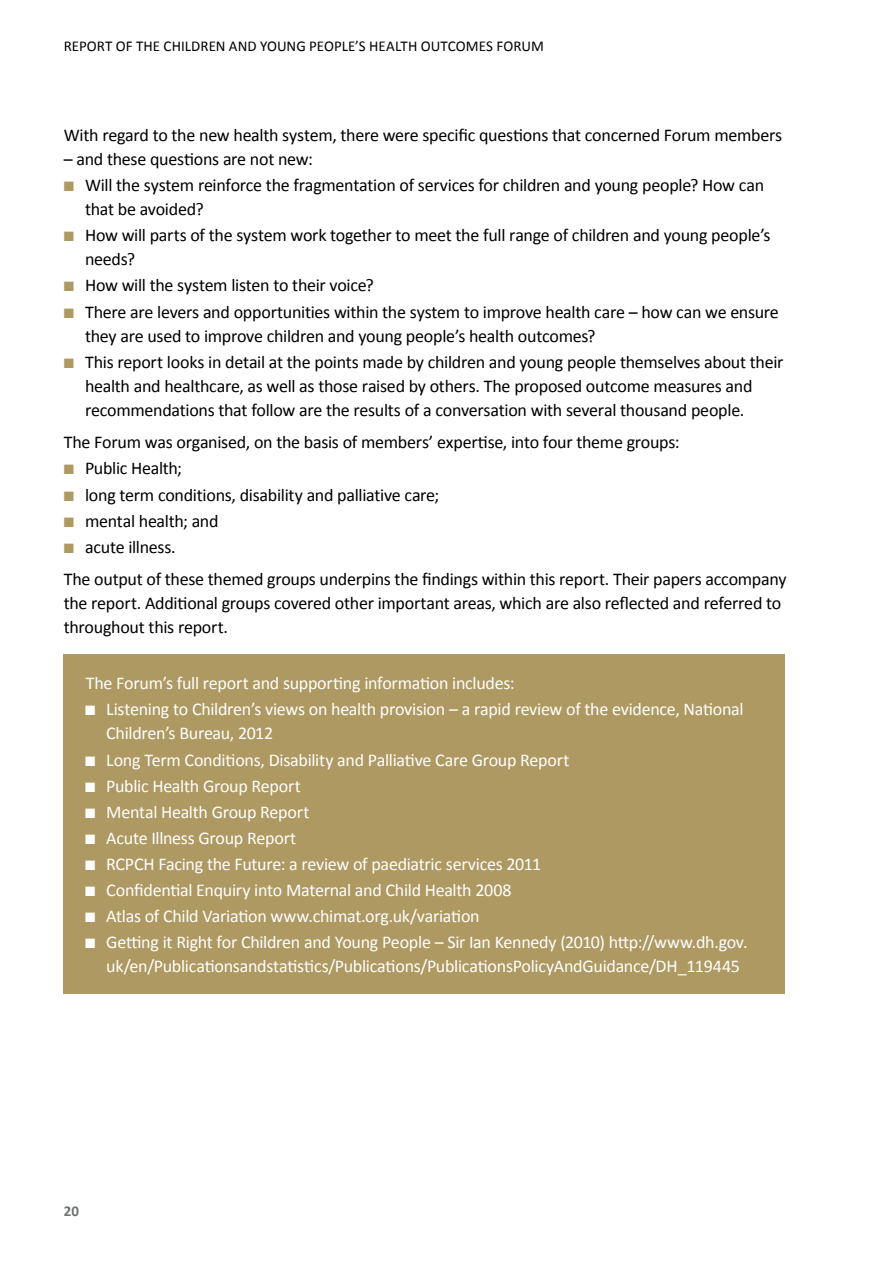
<style>
.page{position:relative;width:893px;height:1263px;background:#fff}
.page>*{position:absolute;margin:0;border:0;box-sizing:border-box;transform-origin:0 0}
.t1{font:18px/24px "Calibri";letter-spacing:-.02em;color:#000}
.t2{font:18px "Calibri";letter-spacing:-.02em;color:#fff}
.t3{font:15px "Calibri";letter-spacing:.005em;color:#000}
.t4{font:700 15px "Calibri";color:#707172}
.s1{color:#ae9962}
</style>
<div class="page">
<div style="left:64px;top:654px;width:721px;height:340px;background:#ae9962"></div>
<p class="t3" style="left:64px;top:37px;width:482px">REPORT OF THE CHILDREN AND YOUNG PEOPLE’S HEALTH OUTCOMES FORUM</p>
<p class="t1" style="left:64px;top:123px;width:720px">With regard to the new health system, there were specific questions that concerned Forum members</p>
<p class="t1" style="left:64px;top:147px;width:251px">– and these questions are not new:</p>
<p class="t1" style="left:85px;top:173px;width:681px;text-indent:-21px"><span class="s1">■■</span> Will the system reinforce the fragmentation of services for children and young people? How can that be avoided?</p>
<p class="t1" style="left:64px;top:223px;width:708px"><span class="s1">■■</span> How will parts of the system work together to meet the full range of children and young people’s</p>
<p class="t1" style="left:85px;top:247px;width:51px">needs?</p>
<p class="t1" style="left:64px;top:274px;width:311px"><span class="s1">■■</span> How will the system listen to their voice?</p>
<p class="t1" style="left:64px;top:300px;width:717px"><span class="s1">■■</span> There are levers and opportunities within the system to improve health care – how can we ensure</p>
<p class="t1" style="left:85px;top:324px;width:512px">they are used to improve children and young people’s health outcomes?</p>
<p class="t1" style="left:64px;top:350px;width:721px"><span class="s1">■■</span> This report looks in detail at the points made by children and young people themselves about their</p>
<p class="t1" style="left:85px;top:374px;width:669px">health and healthcare, as well as those raised by others. The proposed outcome measures and</p>
<p class="t1" style="left:85px;top:398px;width:661px">recommendations that follow are the results of a conversation with several thousand people.</p>
<p class="t1" style="left:64px;top:430px;width:617px">The Forum was organised, on the basis of members’ expertise, into four theme groups:</p>
<p class="t1" style="left:64px;top:456px;width:120px"><span class="s1">■■</span> Public Health;</p>
<p class="t1" style="left:64px;top:483px;width:377px"><span class="s1">■■</span> long term conditions, disability and palliative care;</p>
<p class="t1" style="left:64px;top:509px;width:156px"><span class="s1">■■</span> mental health; and</p>
<p class="t1" style="left:64px;top:535px;width:114px"><span class="s1">■■</span> acute illness.</p>
<p class="t1" style="left:64px;top:567px;width:724px">The output of these themed groups underpins the findings within this report. Their papers accompany the report. Additional groups covered other important areas, which are also reflected and referred to throughout this report.</p>
<p class="t2" style="left:86px;top:672px;width:430px">The Forum’s full report and supporting information includes:</p>
<p class="t2" style="left:85px;top:698px;width:660px">■■ Listening to Children’s views on health provision – a rapid review of the evidence, National</p>
<p class="t2" style="left:106px;top:722px;width:168px">Children’s Bureau, 2012</p>
<p class="t2" style="left:85px;top:748px;width:486px">■■ Long Term Conditions, Disability and Palliative Care Group Report</p>
<p class="t2" style="left:85px;top:774px;width:217px">■■ Public Health Group Report</p>
<p class="t2" style="left:85px;top:800px;width:226px">■■ Mental Health Group Report</p>
<p class="t2" style="left:85px;top:826px;width:213px">■■ Acute Illness Group Report</p>
<p class="t2" style="left:85px;top:853px;width:458px">■■ RCPCH Facing the Future: a review of paediatric services 2011</p>
<p class="t2" style="left:85px;top:879px;width:428px">■■ Confidential Enquiry into Maternal and Child Health 2008</p>
<p class="t2" style="left:85px;top:905px;width:396px">■■ Atlas of Child Variation www.chimat.org.uk/variation</p>
<p class="t2" style="left:85px;top:931px;width:664px">■■ Getting it Right for Children and Young People – Sir Ian Kennedy (2010) http://www.dh.gov.</p>
<p class="t2" style="left:106px;top:955px;width:635px">uk/en/Publicationsandstatistics/Publications/PublicationsPolicyAndGuidance/DH_119445</p>
<p class="t4" style="left:64px;top:1202px;width:17px">20</p>
</div>
